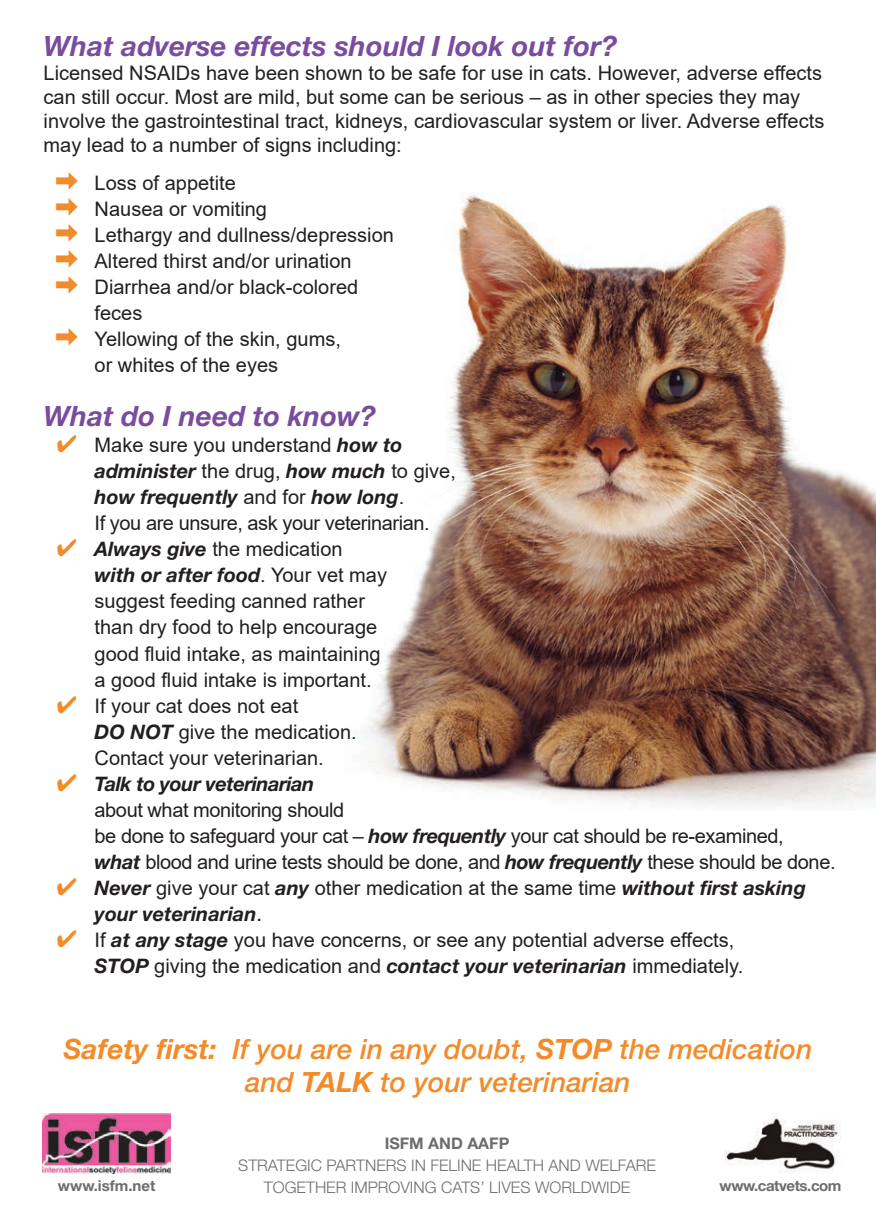
<style>
.page{position:relative;width:876px;height:1227px;background:#fff}
.page>*{position:absolute;margin:0;border:0;box-sizing:border-box;transform-origin:0 0}
.t1{font:italic 500 28px/33.6px "Helvetica Neue";color:#f28c2b;text-align:center}
.t2{font:italic 700 28px "Helvetica Neue";color:#794c9e}
.t3{font:20px/26px "Arial";color:#231f20}
.t4{font:20px/26px "Arial";letter-spacing:-.02em;color:#231f20}
.t5{font:italic 700 20px/26px "Helvetica Neue";color:#231f20}
.t6{font:italic 700 20px "Helvetica Neue";letter-spacing:-.025em;color:#231f20}
.t7{font:300 16px/22px "Helvetica Neue";color:#6c6d70;text-align:center}
.t8{font:700 16px "Helvetica Neue";color:#6c6d70}
.t9{font:700 15px "Helvetica Neue";letter-spacing:-.03em;color:#6c6d70}
.t10{font:700 15px "Helvetica Neue";color:#6c6d70}
.s1{font-family:"Hira Kaku Pro W6";font-size:24px;color:#f28c2b}
.s2{font-family:"MS Gothic";font-size:24px;color:#f28c2b}
.s3{font-family:"Helvetica Neue";font-weight:700;font-style:italic}
.s4{font-family:"Arial";font-weight:400;font-style:normal}
.s5{font-family:"MS Gothic";font-weight:400;font-style:normal;font-size:24px;color:#f28c2b}
.s6{font-weight:400;font-style:normal}
.s7{font-weight:700}
</style>
<div class="page">
<img style="left:724px;top:1114px;width:116px;height:59px">
<img style="left:43px;top:1113px;width:127px;height:60px">
<img style="left:361px;top:193px;width:514px;height:616px">
<h1 class="t2" style="left:44px;top:28px;width:574px">What adverse effects should I look out for?</h1>
<p class="t3" style="left:44px;top:61px;width:781px;line-height:24px">Licensed NSAIDs have been shown to be safe for use in cats. However, adverse effects can still occur. Most are mild, but some can be serious – as in other species they may involve the gastrointestinal tract, kidneys, cardiovascular system or liver. Adverse effects may lead to a number of signs including:</p>
<p class="t3" style="left:55px;top:170px;width:182px"><span class="s1">➡</span> Loss of appetite</p>
<p class="t3" style="left:55px;top:196px;width:213px"><span class="s1">➡</span> Nausea or vomiting</p>
<p class="t3" style="left:55px;top:222px;width:340px"><span class="s1">➡</span> Lethargy and dullness/depression</p>
<p class="t3" style="left:55px;top:248px;width:298px"><span class="s1">➡</span> Altered thirst and/or urination</p>
<p class="t3" style="left:55px;top:274px;width:305px"><span class="s1">➡</span> Diarrhea and/or black-colored</p>
<p class="t3" style="left:95px;top:300px;width:49px">feces</p>
<p class="t3" style="left:55px;top:326px;width:287px"><span class="s1">➡</span> Yellowing of the skin, gums,</p>
<p class="t3" style="left:95px;top:352px;width:185px">or whites of the eyes</p>
<h1 class="t2" style="left:44px;top:399px;width:334px">What do I need to know?</h1>
<p class="t3" style="left:55px;top:432px;width:349px"><span class="s2">✔</span> Make sure you understand <span class="s3">how to</span></p>
<p class="t5" style="left:95px;top:458px;width:362px">administer <span class="s4">the drug,</span> how much <span class="s4">to give, </span>how frequently <span class="s4">and for</span> how long<span class="s4">.</span></p>
<p class="t4" style="left:95px;top:510px;width:336px">If you are unsure, ask your veterinarian.</p>
<p class="t3" style="left:55px;top:536px;width:289px"><span class="s2">✔</span> <span class="s3">Always give</span> the medication</p>
<p class="t5" style="left:95px;top:562px;width:294px">with or after food<span class="s4">. Your vet may</span></p>
<p class="t3" style="left:95px;top:588px;width:287px">suggest feeding canned rather than dry food to help encourage good fluid intake, as maintaining a good fluid intake is important.</p>
<p class="t3" style="left:95px;top:692px;width:263px;text-indent:-40px"><span class="s2">✔</span> If your cat does not eat<br><span class="s3">DO NOT</span> give the medication.<br>Contact your veterinarian.</p>
<p class="t6" style="left:55px;top:771px;width:261px"><span class="s5">✔</span> Talk to your veterinarian</p>
<p class="t4" style="left:95px;top:796px;width:742px">about what monitoring should<br>be done to safeguard your cat – <span class="s3">how frequently</span> your cat should be re-examined,<br><span class="s3">what</span> blood and urine tests should be done, and <span class="s3">how frequently</span> these should be done.</p>
<p class="t3" style="left:55px;top:874px;width:752px"><span class="s2">✔</span> <span class="s3">Never</span> give your cat <span class="s3">any</span> other medication at the same time <span class="s3">without first asking</span></p>
<p class="t5" style="left:95px;top:900px;width:169px">your veterinarian<span class="s6">.</span></p>
<p class="t3" style="left:95px;top:926px;width:650px;text-indent:-40px"><span class="s2">✔</span> If <span class="s3">at any stage</span> you have concerns, or see any potential adverse effects,<br><span class="s3">STOP</span> giving the medication and <span class="s3">contact your veterinarian</span> immediately.</p>
<h1 class="t1" style="left:63px;top:1031px;width:750px"><span class="s7">Safety first:</span> If you are in any doubt, <span class="s7">STOP</span> the medication and <span class="s7">TALK</span> to your veterinarian</h1>
<p class="t8" style="left:384px;top:1133px;width:126px">ISFM AND AAFP</p>
<p class="t7" style="left:238px;top:1155px;width:419px">STRATEGIC PARTNERS IN FELINE HEALTH AND WELFARE<br>TOGETHER IMPROVING CATS’ LIVES WORLDWIDE</p>
<p class="t10" style="left:58px;top:1176px;width:99px">www.isfm.net</p>
<p class="t9" style="left:719px;top:1176px;width:123px">www.catvets.com</p>
</div>
